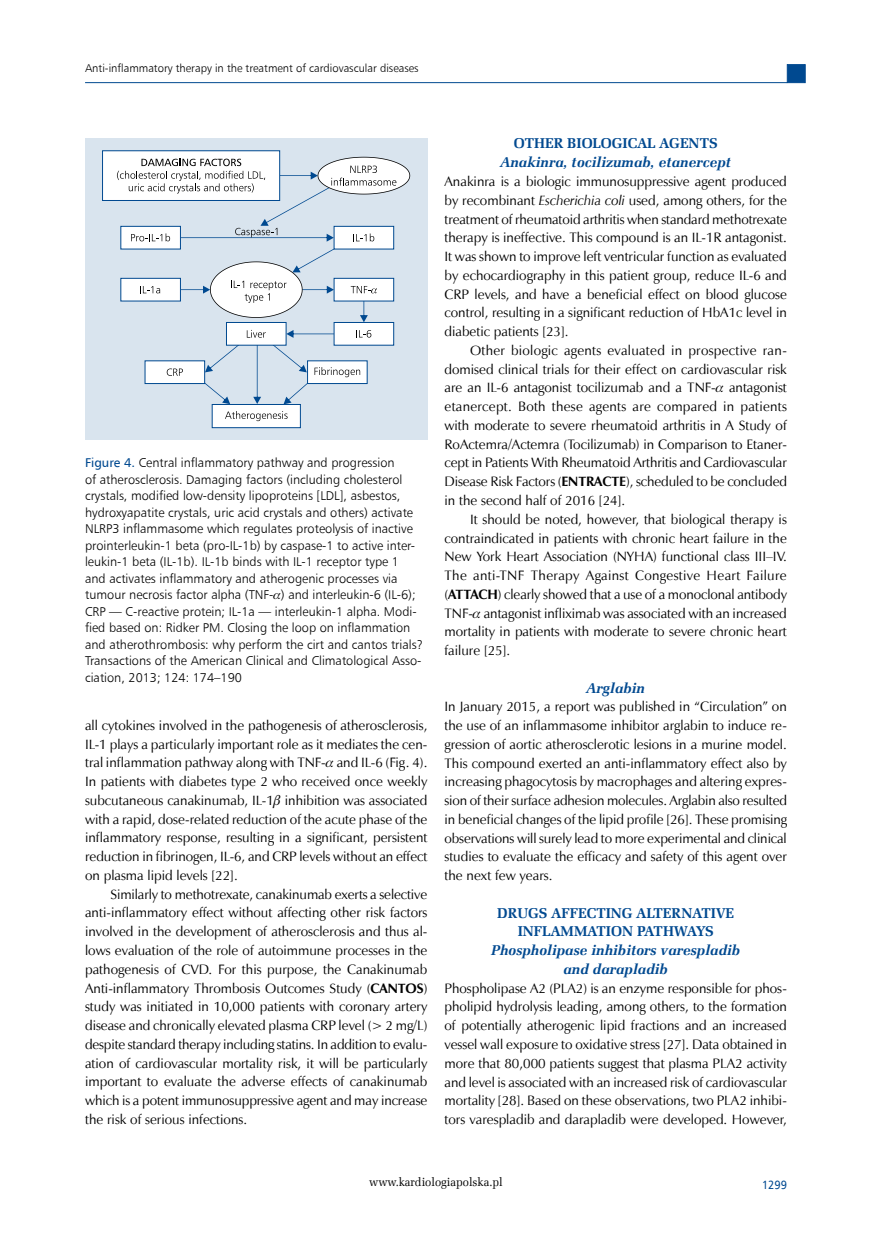
<style>
.page{position:relative;width:872px;height:1234px;background:#fff}
.page>*{position:absolute;margin:0;border:0;box-sizing:border-box;transform-origin:0 0}
.t1{font:italic 700 14.25px/18.8px "Zapf Ellipt EU";color:#004990;text-align:center}
.t2{font:700 14.25px/18.8px "Zapf Ellipt EU";color:#004990;text-align:center}
.t3{font:13.65px/18.8px "Zapf Humnst EU";color:#000;text-align:justify}
.t4{font:12.75px/16.5px "Humnst 777 Lt EU";color:#000}
.t5{font:12px "Zapf Ellipt EU";color:#000;scale:.95 1}
.t6{font:12px "Humnst 777 EU";color:#004990;scale:.9 1}
.t7{font:11.25px "Humnst 777 Lt EU";color:#000}
.s1{font-family:"Humnst 777 EU";color:#004990}
.s2{font-weight:700}
.s3{font-style:italic}
</style>
<div class="page">
<hr style="left:85px;top:82px;width:702px;height:1px;background:#004990">
<div style="left:787px;top:64px;width:18px;height:19px;background:#004990;border:1px solid #004990"></div>
<div style="left:85px;top:138px;width:342px;height:301px;background:#d9e4ee"></div>
<div style="left:102px;top:151px;width:178px;height:49px;background:#fff"></div>
<div style="left:102px;top:150px;width:178px;height:51px;border:1px solid #004990"></div>
<div style="left:226px;top:322px;width:60px;height:23px;background:#fff"></div>
<div style="left:226px;top:322px;width:60px;height:23px;border:1px solid #004990"></div>
<div style="left:334px;top:322px;width:60px;height:23px;background:#fff"></div>
<div style="left:334px;top:322px;width:60px;height:23px;border:1px solid #004990"></div>
<div style="left:145px;top:361px;width:60px;height:22px;background:#fff"></div>
<div style="left:145px;top:360px;width:60px;height:24px;border:1px solid #004990"></div>
<svg style="left:167px;top:368px;width:16px;height:8px"></svg>
<svg style="left:191px;top:330px;width:180px;height:74px"></svg>
<div style="left:212px;top:404px;width:88px;height:23px;background:#fff"></div>
<div style="left:212px;top:404px;width:89px;height:24px;border:1px solid #004990"></div>
<svg style="left:225px;top:411px;width:62px;height:10px"></svg>
<svg style="left:117px;top:157px;width:293px;height:165px"></svg>
<p class="t7" style="left:85px;top:61px;width:335px">Anti-inflammatory therapy in the treatment of cardiovascular diseases</p>
<p class="t4" style="left:85px;top:454px;width:339px"><span class="s1">Figure 4.</span> Central inflammatory pathway and progression<br>of atherosclerosis. Damaging factors (including cholesterol crystals, modified low-density lipoproteins [LDL], asbestos, hydroxyapatite crystals, uric acid crystals and others) activate NLRP3 inflammasome which regulates proteolysis of inactive prointerleukin-1 beta (pro-IL-1b) by caspase-1 to active inter&shy;leukin-1 beta (IL-1b). IL-1b binds with IL-1 receptor type 1<br>and activates inflammatory and atherogenic processes via tumour necrosis factor alpha (TNF- ) and interleukin-6 (IL-6); CRP — C-reactive protein; IL-1a — interleukin-1 alpha. Modi&shy;fied based on: Ridker PM. Closing the loop on inflammation and atherothrombosis: why perform the cirt and cantos trials?<br>Transactions of the American Clinical and Climatological Asso&shy;ciation, 2013; 124: 174–190</p>
<p class="t3" style="left:85px;top:715px;width:344px">all cytokines involved in the pathogenesis of atherosclerosis, IL-1 plays a particularly important role as it mediates the cen&shy;tral inflammation pathway along with TNF- and IL-6 (Fig. 4).<br>In patients with diabetes type 2 who received once weekly subcutaneous canakinumab, IL-1 inhibition was associated with a rapid, dose-related reduction of the acute phase of the inflammatory response, resulting in a significant, persistent reduction in fibrinogen, IL-6, and CRP levels without an effect on plasma lipid levels [22].</p>
<p class="t3" style="left:85px;top:884px;width:344px;text-indent:25px">Similarly to methotrexate, canakinumab exerts a selective anti-inflammatory effect without affecting other risk factors involved in the development of atherosclerosis and thus al&shy;lows evaluation of the role of autoimmune processes in the pathogenesis of CVD. For this purpose, the Canakinumab Anti-inflammatory Thrombosis Outcomes Study (<span class="s2">CANTOS</span>) study was initiated in 10,000 patients with coronary artery disease and chronically elevated plasma CRP level (&gt; 2 mg/L) despite standard therapy including statins. In addition to evalu&shy;ation of cardiovascular mortality risk, it will be particularly important to evaluate the adverse effects of canakinumab which is a potent immunosuppressive agent and may increase the risk of serious infections.</p>
<p class="t2" style="left:514px;top:135px;width:205px">OTHER BIOLOGICAL AGENTS</p>
<p class="t1" style="left:500px;top:153px;width:233px">Anakinra, tocilizumab, etanercept</p>
<p class="t3" style="left:444px;top:172px;width:344px">Anakinra is a biologic immunosuppressive agent produced by recombinant <span class="s3">Escherichia coli</span> used, among others, for the treatment of rheumatoid arthritis when standard methotrexate therapy is ineffective. This compound is an IL-1R antagonist.<br>It was shown to improve left ventricular function as evaluated by echocardiography in this patient group, reduce IL-6 and CRP levels, and have a beneficial effect on blood glucose control, resulting in a significant reduction of HbA1c level in diabetic patients [23].</p>
<p class="t3" style="left:444px;top:341px;width:344px;text-indent:25px">Other biologic agents evaluated in prospective ran&shy;domised clinical trials for their effect on cardiovascular risk are an IL-6 antagonist tocilizumab and a TNF- antagonist etanercept. Both these agents are compared in patients with moderate to severe rheumatoid arthritis in A Study of RoActemra/Actemra (Tocilizumab) in Comparison to Etaner&shy;cept in Patients With Rheumatoid Arthritis and Cardiovascular Disease Risk Factors (<span class="s2">ENTRACTE</span>), scheduled to be concluded in the second half of 2016 [24].</p>
<p class="t3" style="left:444px;top:509px;width:344px;text-indent:25px">It should be noted, however, that biological therapy is contraindicated in patients with chronic heart failure in the New York Heart Association (NYHA) functional class III–IV.<br>The anti-TNF Therapy Against Congestive Heart Failure (<span class="s2">ATTACH</span>) clearly showed that a use of a monoclonal antibody TNF- antagonist infliximab was associated with an increased mortality in patients with moderate to severe chronic heart failure [25].</p>
<p class="t1" style="left:586px;top:678px;width:60px">Arglabin</p>
<p class="t3" style="left:444px;top:697px;width:344px">In January 2015, a report was published in “Circulation” on the use of an inflammasome inhibitor arglabin to induce re&shy;gression of aortic atherosclerotic lesions in a murine model.<br>This compound exerted an anti-inflammatory effect also by increasing phagocytosis by macrophages and altering expres&shy;sion of their surface adhesion molecules. Arglabin also resulted in beneficial changes of the lipid profile [26]. These promising observations will surely lead to more experimental and clinical studies to evaluate the efficacy and safety of this agent over the next few years.</p>
<p class="t2" style="left:497px;top:903px;width:238px">DRUGS AFFECTING ALTERNATIVE<br>INFLAMMATION PATHWAYS</p>
<p class="t1" style="left:491px;top:941px;width:251px">Phospholipase inhibitors varespladib and darapladib</p>
<p class="t3" style="left:444px;top:978px;width:344px">Phospholipase A2 (PLA2) is an enzyme responsible for phos&shy;pholipid hydrolysis leading, among others, to the formation of potentially atherogenic lipid fractions and an increased vessel wall exposure to oxidative stress [27]. Data obtained in more that 80,000 patients suggest that plasma PLA2 activity and level is associated with an increased risk of cardiovascular mortality [28]. Based on these observations, two PLA2 inhibi&shy;tors varespladib and darapladib were developed. However,</p>
<p class="t5" style="left:369px;top:1173px;width:142px">www.kardiologiapolska.pl</p>
<p class="t6" style="left:762px;top:1176px;width:29px">1299</p>
</div>
